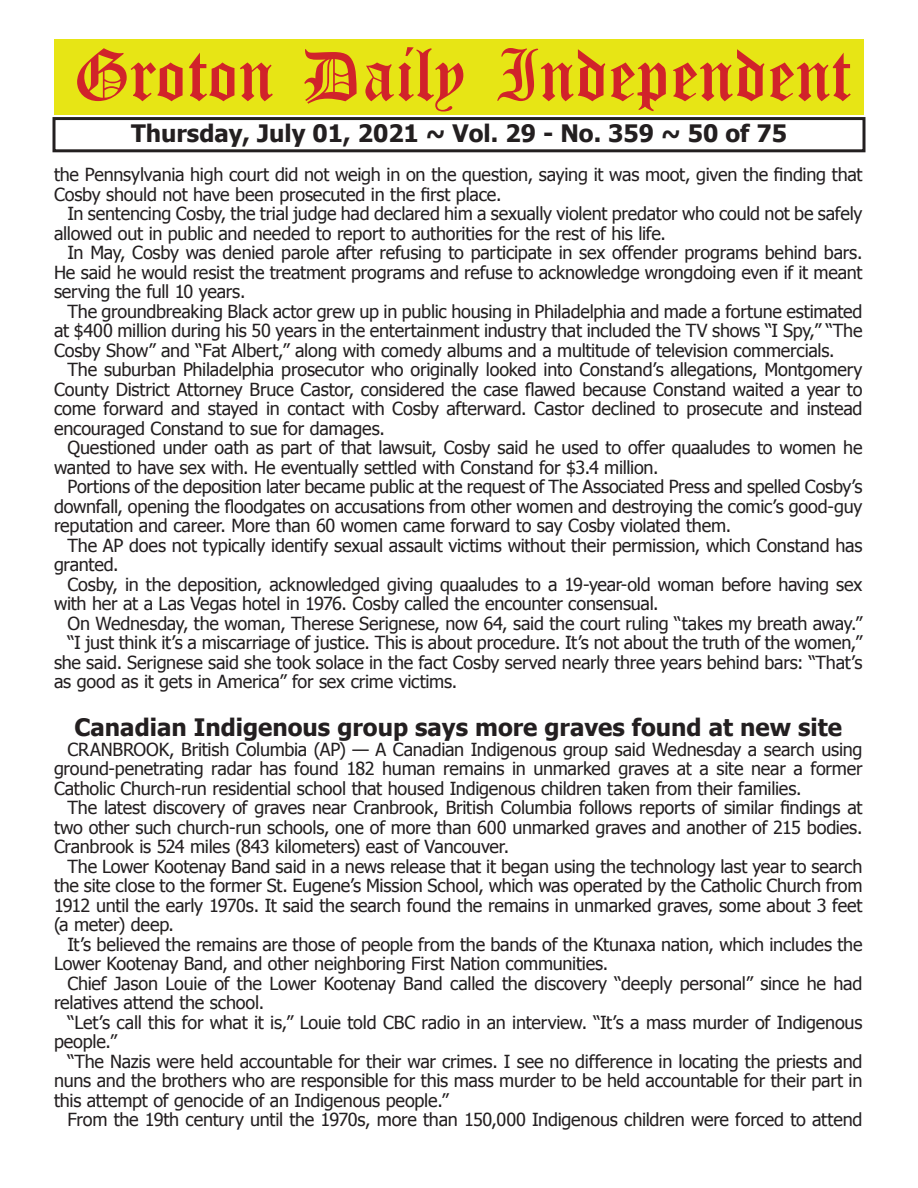
<style>
.page{position:relative;width:918px;height:1188px;background:#fff}
.page>*{position:absolute;margin:0;border:0;box-sizing:border-box;transform-origin:0 0}
.t1{font:54px "Old English Five";color:#d1232a}
.t2{font:700 24px "Tahoma";color:#231f20}
.t3{font:18px/19.5px "Tahoma";letter-spacing:-.01em;color:#231f20}
</style>
<div class="page">
<div style="left:52px;top:117px;width:814px;height:35px;border:3px solid #231f20"></div>
<div style="left:54px;top:40px;width:810px;height:75px;background:#e7e515"></div>
<h1 class="t1" style="left:73px;top:50px;width:779px">Groton Daily Independent</h1>
<h2 class="t2" style="left:131px;top:116px;width:657px">Thursday, July 01, 2021 ~ Vol. 29 - No. 359 ~ 50 of 75</h2>
<p class="t3" style="left:54px;top:164px;width:810px">the Pennsylvania high court did not weigh in on the question, saying it was moot, given the finding that<br>Cosby should not have been prosecuted in the first place.</p>
<p class="t3" style="left:54px;top:203px;width:810px;text-indent:14px">In sentencing Cosby, the trial judge had declared him a sexually violent predator who could not be safely allowed out in public and needed to report to authorities for the rest of his life.</p>
<p class="t3" style="left:54px;top:242px;width:810px;text-align:justify;text-indent:14px">In May, Cosby was denied parole after refusing to participate in sex offender programs behind bars.<br>He said he would resist the treatment programs and refuse to acknowledge wrongdoing even if it meant serving the full 10 years.</p>
<p class="t3" style="left:54px;top:301px;width:810px;text-align:justify;text-indent:14px">The groundbreaking Black actor grew up in public housing in Philadelphia and made a fortune estimated at $400 million during his 50 years in the entertainment industry that included the TV shows “I Spy,” “The Cosby Show” and “Fat Albert,” along with comedy albums and a multitude of television commercials.</p>
<p class="t3" style="left:54px;top:359px;width:810px;text-align:justify;text-indent:14px">The suburban Philadelphia prosecutor who originally looked into Constand’s allegations, Montgomery County District Attorney Bruce Castor, considered the case flawed because Constand waited a year to come forward and stayed in contact with Cosby afterward. Castor declined to prosecute and instead encouraged Constand to sue for damages.</p>
<p class="t3" style="left:54px;top:437px;width:810px;text-indent:14px">Questioned under oath as part of that lawsuit, Cosby said he used to offer quaaludes to women he wanted to have sex with. He eventually settled with Constand for $3.4 million.</p>
<p class="t3" style="left:54px;top:476px;width:810px;text-align:justify;text-indent:14px">Portions of the deposition later became public at the request of The Associated Press and spelled Cosby’s downfall, opening the floodgates on accusations from other women and destroying the comic’s good-guy reputation and career. More than 60 women came forward to say Cosby violated them.</p>
<p class="t3" style="left:54px;top:534px;width:810px;text-indent:14px">The AP does not typically identify sexual assault victims without their permission, which Constand has granted.</p>
<p class="t3" style="left:54px;top:573px;width:810px;text-indent:14px">Cosby, in the deposition, acknowledged giving quaaludes to a 19-year-old woman before having sex with her at a Las Vegas hotel in 1976. Cosby called the encounter consensual.</p>
<p class="t3" style="left:68px;top:612px;width:797px">On Wednesday, the woman, Therese Serignese, now 64, said the court ruling “takes my breath away.”</p>
<p class="t3" style="left:68px;top:632px;width:796px">“I just think it’s a miscarriage of justice. This is about procedure. It’s not about the truth of the women,”</p>
<p class="t3" style="left:54px;top:651px;width:810px">she said. Serignese said she took solace in the fact Cosby served nearly three years behind bars: “That’s</p>
<p class="t3" style="left:54px;top:671px;width:405px">as good as it gets in America” for sex crime victims.</p>
<h2 class="t2" style="left:75px;top:711px;width:769px">Canadian Indigenous group says more graves found at new site</h2>
<p class="t3" style="left:54px;top:739px;width:810px;text-align:justify;text-indent:14px">CRANBROOK, British Columbia (AP) — A Canadian Indigenous group said Wednesday a search using ground-penetrating radar has found 182 human remains in unmarked graves at a site near a former Catholic Church-run residential school that housed Indigenous children taken from their families.</p>
<p class="t3" style="left:54px;top:797px;width:810px;text-align:justify;text-indent:14px">The latest discovery of graves near Cranbrook, British Columbia follows reports of similar findings at two other such church-run schools, one of more than 600 unmarked graves and another of 215 bodies.<br>Cranbrook is 524 miles (843 kilometers) east of Vancouver.</p>
<p class="t3" style="left:54px;top:856px;width:810px;text-align:justify;text-indent:14px">The Lower Kootenay Band said in a news release that it began using the technology last year to search the site close to the former St. Eugene’s Mission School, which was operated by the Catholic Church from 1912 until the early 1970s. It said the search found the remains in unmarked graves, some about 3 feet (a meter) deep.</p>
<p class="t3" style="left:54px;top:934px;width:810px;text-indent:14px">It’s believed the remains are those of people from the bands of the Ktunaxa nation, which includes the<br>Lower Kootenay Band, and other neighboring First Nation communities.</p>
<p class="t3" style="left:54px;top:973px;width:810px;text-indent:14px">Chief Jason Louie of the Lower Kootenay Band called the discovery “deeply personal” since he had relatives attend the school.</p>
<p class="t3" style="left:54px;top:1012px;width:810px;text-indent:14px">“Let’s call this for what it is,” Louie told CBC radio in an interview. “It’s a mass murder of Indigenous people.”</p>
<p class="t3" style="left:54px;top:1051px;width:810px;text-align:justify;text-indent:14px">“The Nazis were held accountable for their war crimes. I see no difference in locating the priests and nuns and the brothers who are responsible for this mass murder to be held accountable for their part in this attempt of genocide of an Indigenous people.”</p>
<p class="t3" style="left:68px;top:1109px;width:797px">From the 19th century until the 1970s, more than 150,000 Indigenous children were forced to attend</p>
</div>
